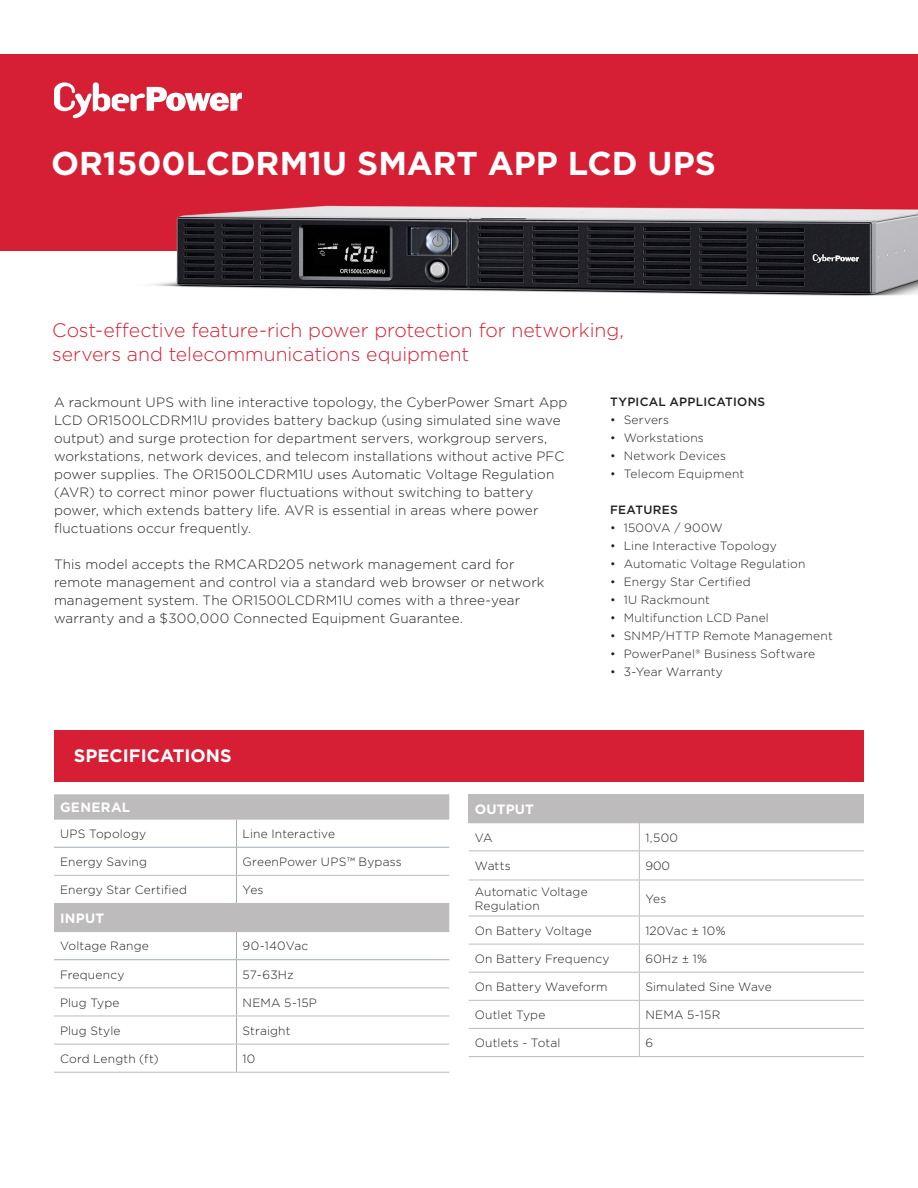
<style>
.page{position:relative;width:918px;height:1188px;background:#fff}
.page>*{position:absolute;margin:0;border:0;box-sizing:border-box;transform-origin:0 0}
.TITLE_DESCRIPTION{font:700 33px "Gotham";color:#fff}
.TITLE_DESCRIPTION-2{font:300 19.5px/23.4px "Gotham";letter-spacing:-.005em;color:#d61e34}
.TITLE_DESCRIPTION-3{font:700 18px "Gotham";color:#fff}
.Paragraph{font:300 13.5px/18px "Gotham";letter-spacing:.01em;color:#231f20}
.TITLE_DESCRIPTION-4{font:700 13.5px "Gotham";letter-spacing:.02em;color:#fff}
.TITLE_DESCRIPTION-5{font:300 12px/14.4px "Gotham";letter-spacing:.015em;color:#231f20}
.Paragraph-2{font:500 12px "Gotham";letter-spacing:.02em;color:#231f20}
.Title_Bullet{font:500 12px "Gotham";letter-spacing:.025em;color:#231f20}
</style>
<div class="page">
<div style="left:0;top:54px;width:918px;height:197px;background:#d61e34"></div>
<svg style="left:54px;top:82px;width:188px;height:36px"></svg>
<img style="left:132px;top:116px;width:786px;height:180px">
<div style="left:54px;top:731px;width:810px;height:51px;background:#d61e34"></div>
<svg style="left:54px;top:794px;width:395px;height:137px"></svg>
<hr style="left:54px;top:847px;width:183px;height:1px;background:#a1acb4">
<hr style="left:237px;top:847px;width:212px;height:1px;background:#a1acb4">
<svg style="left:236px;top:820px;width:1px;height:83px"></svg>
<hr style="left:54px;top:959px;width:183px;height:1px;background:#a1acb4">
<hr style="left:237px;top:959px;width:212px;height:1px;background:#a1acb4">
<svg style="left:236px;top:932px;width:1px;height:140px"></svg>
<hr style="left:54px;top:819px;width:183px;height:1px;background:#bdbbbb">
<hr style="left:237px;top:819px;width:212px;height:1px;background:#bdbbbb">
<hr style="left:54px;top:875px;width:183px;height:1px;background:#bdbbbb">
<hr style="left:237px;top:875px;width:212px;height:1px;background:#bdbbbb">
<hr style="left:54px;top:903px;width:183px;height:1px;background:#bdbbbb">
<hr style="left:237px;top:903px;width:212px;height:1px;background:#bdbbbb">
<hr style="left:54px;top:931px;width:183px;height:1px;background:#bdbbbb">
<hr style="left:237px;top:931px;width:212px;height:1px;background:#bdbbbb">
<hr style="left:54px;top:987px;width:183px;height:1px;background:#bdbbbb">
<hr style="left:237px;top:987px;width:212px;height:1px;background:#bdbbbb">
<hr style="left:54px;top:1016px;width:183px;height:1px;background:#bdbbbb">
<hr style="left:237px;top:1016px;width:212px;height:1px;background:#bdbbbb">
<hr style="left:54px;top:1044px;width:183px;height:1px;background:#bdbbbb">
<hr style="left:237px;top:1044px;width:212px;height:1px;background:#bdbbbb">
<hr style="left:54px;top:1072px;width:183px;height:1px;background:#bdbbbb">
<hr style="left:237px;top:1072px;width:212px;height:1px;background:#bdbbbb">
<div style="left:469px;top:795px;width:395px;height:28px;background:#bdbbbb"></div>
<hr style="left:469px;top:794px;width:170px;height:1px;background:#bdbbbb">
<hr style="left:639px;top:794px;width:225px;height:1px;background:#bdbbbb">
<hr style="left:469px;top:851px;width:170px;height:1px;background:#bdbbbb">
<hr style="left:639px;top:851px;width:225px;height:1px;background:#bdbbbb">
<svg style="left:639px;top:823px;width:1px;height:57px"></svg>
<hr style="left:469px;top:880px;width:170px;height:1px;background:#bdbbbb">
<hr style="left:639px;top:880px;width:225px;height:1px;background:#bdbbbb">
<hr style="left:639px;top:880px;width:1px;height:36px;background:#bdbbbb">
<hr style="left:469px;top:916px;width:170px;height:1px;background:#bdbbbb">
<hr style="left:639px;top:916px;width:225px;height:1px;background:#bdbbbb">
<hr style="left:469px;top:944px;width:170px;height:1px;background:#bdbbbb">
<hr style="left:639px;top:944px;width:225px;height:1px;background:#bdbbbb">
<hr style="left:469px;top:972px;width:170px;height:1px;background:#bdbbbb">
<hr style="left:639px;top:972px;width:225px;height:1px;background:#bdbbbb">
<hr style="left:469px;top:1000px;width:170px;height:1px;background:#bdbbbb">
<hr style="left:639px;top:1000px;width:225px;height:1px;background:#bdbbbb">
<hr style="left:469px;top:1028px;width:170px;height:1px;background:#bdbbbb">
<hr style="left:639px;top:1028px;width:225px;height:1px;background:#bdbbbb">
<svg style="left:639px;top:916px;width:1px;height:140px"></svg>
<hr style="left:469px;top:1056px;width:170px;height:1px;background:#bdbbbb">
<hr style="left:639px;top:1056px;width:225px;height:1px;background:#bdbbbb">
<p class="TITLE_DESCRIPTION" style="left:51px;top:145px;width:666px">OR1500LCDRM1U SMART APP LCD UPS</p>
<p class="TITLE_DESCRIPTION-2" style="left:52px;top:318px;width:573px">Cost-effective feature-rich power protection for networking, servers and telecommunications equipment</p>
<p class="Paragraph" style="left:54px;top:393px;width:515px">A rackmount UPS with line interactive topology, the CyberPower Smart App LCD OR1500LCDRM1U provides battery backup (using simulated sine wave output) and surge protection for department servers, workgroup servers, workstations, network devices, and telecom installations without active PFC power supplies. The OR1500LCDRM1U uses Automatic Voltage Regulation (AVR) to correct minor power fluctuations without switching to battery power, which extends battery life. AVR is essential in areas where power fluctuations occur frequently.</p>
<p class="Paragraph" style="left:54px;top:555px;width:492px">This model accepts the RMCARD205 network management card for remote management and control via a standard web browser or network management system. The OR1500LCDRM1U comes with a three-year warranty and a $300,000 Connected Equipment Guarantee.</p>
<p class="TITLE_DESCRIPTION-3" style="left:74px;top:745px;width:159px">SPECIFICATIONS</p>
<p class="Paragraph-2" style="left:610px;top:395px;width:156px">TYPICAL APPLICATIONS</p>
<p class="TITLE_DESCRIPTION-5" style="left:610px;top:412px;width:61px">• Servers</p>
<p class="TITLE_DESCRIPTION-5" style="left:610px;top:430px;width:95px">• Workstations</p>
<p class="TITLE_DESCRIPTION-5" style="left:610px;top:448px;width:117px">• Network Devices</p>
<p class="TITLE_DESCRIPTION-5" style="left:610px;top:466px;width:136px">• Telecom Equipment</p>
<p class="Title_Bullet" style="left:610px;top:503px;width:69px">FEATURES</p>
<p class="TITLE_DESCRIPTION-5" style="left:610px;top:520px;width:114px">• 1500VA / 900W</p>
<p class="TITLE_DESCRIPTION-5" style="left:610px;top:538px;width:168px">• Line Interactive Topology</p>
<p class="TITLE_DESCRIPTION-5" style="left:610px;top:556px;width:197px">• Automatic Voltage Regulation</p>
<p class="TITLE_DESCRIPTION-5" style="left:610px;top:574px;width:142px">• Energy Star Certified</p>
<p class="TITLE_DESCRIPTION-5" style="left:610px;top:592px;width:101px">• 1U Rackmount</p>
<p class="TITLE_DESCRIPTION-5" style="left:610px;top:610px;width:160px">• Multifunction LCD Panel</p>
<p class="TITLE_DESCRIPTION-5" style="left:610px;top:628px;width:224px">• SNMP/HTTP Remote Management</p>
<p class="TITLE_DESCRIPTION-5" style="left:610px;top:646px;width:206px">• PowerPanel® Business Software</p>
<p class="TITLE_DESCRIPTION-5" style="left:610px;top:664px;width:114px">• 3-Year Warranty</p>
<p class="TITLE_DESCRIPTION-4" style="left:60px;top:800px;width:72px">GENERAL</p>
<p class="TITLE_DESCRIPTION-5" style="left:60px;top:826px;width:88px">UPS Topology</p>
<p class="TITLE_DESCRIPTION-5" style="left:243px;top:826px;width:94px">Line Interactive</p>
<p class="TITLE_DESCRIPTION-5" style="left:60px;top:854px;width:88px">Energy Saving</p>
<p class="TITLE_DESCRIPTION-5" style="left:243px;top:854px;width:161px">GreenPower UPS™ Bypass</p>
<p class="TITLE_DESCRIPTION-5" style="left:60px;top:882px;width:129px">Energy Star Certified</p>
<p class="TITLE_DESCRIPTION-5" style="left:243px;top:882px;width:23px">Yes</p>
<p class="TITLE_DESCRIPTION-4" style="left:60px;top:910px;width:46px">INPUT</p>
<p class="TITLE_DESCRIPTION-5" style="left:60px;top:939px;width:90px">Voltage Range</p>
<p class="TITLE_DESCRIPTION-5" style="left:243px;top:939px;width:67px">90-140Vac</p>
<p class="TITLE_DESCRIPTION-5" style="left:60px;top:967px;width:66px">Frequency</p>
<p class="TITLE_DESCRIPTION-5" style="left:243px;top:967px;width:53px">57-63Hz</p>
<p class="TITLE_DESCRIPTION-5" style="left:60px;top:995px;width:61px">Plug Type</p>
<p class="TITLE_DESCRIPTION-5" style="left:243px;top:995px;width:76px">NEMA 5-15P</p>
<p class="TITLE_DESCRIPTION-5" style="left:60px;top:1023px;width:62px">Plug Style</p>
<p class="TITLE_DESCRIPTION-5" style="left:243px;top:1023px;width:49px">Straight</p>
<p class="TITLE_DESCRIPTION-5" style="left:60px;top:1051px;width:100px">Cord Length (ft)</p>
<p class="TITLE_DESCRIPTION-5" style="left:243px;top:1051px;width:14px">10</p>
<p class="TITLE_DESCRIPTION-4" style="left:475px;top:802px;width:61px">OUTPUT</p>
<p class="TITLE_DESCRIPTION-5" style="left:475px;top:830px;width:19px">VA</p>
<p class="TITLE_DESCRIPTION-5" style="left:645px;top:830px;width:34px">1,500</p>
<p class="TITLE_DESCRIPTION-5" style="left:475px;top:858px;width:38px">Watts</p>
<p class="TITLE_DESCRIPTION-5" style="left:645px;top:858px;width:26px">900</p>
<p class="TITLE_DESCRIPTION-5" style="left:475px;top:884px;width:115px">Automatic Voltage<br>Regulation</p>
<p class="TITLE_DESCRIPTION-5" style="left:645px;top:891px;width:23px">Yes</p>
<p class="TITLE_DESCRIPTION-5" style="left:475px;top:923px;width:119px">On Battery Voltage</p>
<p class="TITLE_DESCRIPTION-5" style="left:645px;top:923px;width:82px">120Vac ± 10%</p>
<p class="TITLE_DESCRIPTION-5" style="left:475px;top:951px;width:136px">On Battery Frequency</p>
<p class="TITLE_DESCRIPTION-5" style="left:645px;top:951px;width:63px">60Hz ± 1%</p>
<p class="TITLE_DESCRIPTION-5" style="left:475px;top:979px;width:134px">On Battery Waveform</p>
<p class="TITLE_DESCRIPTION-5" style="left:645px;top:979px;width:128px">Simulated Sine Wave</p>
<p class="TITLE_DESCRIPTION-5" style="left:475px;top:1007px;width:72px">Outlet Type</p>
<p class="TITLE_DESCRIPTION-5" style="left:645px;top:1007px;width:77px">NEMA 5-15R</p>
<p class="TITLE_DESCRIPTION-5" style="left:475px;top:1036px;width:87px">Outlets - Total</p>
<p class="TITLE_DESCRIPTION-5" style="left:645px;top:1036px;width:9px">6</p>
</div>
